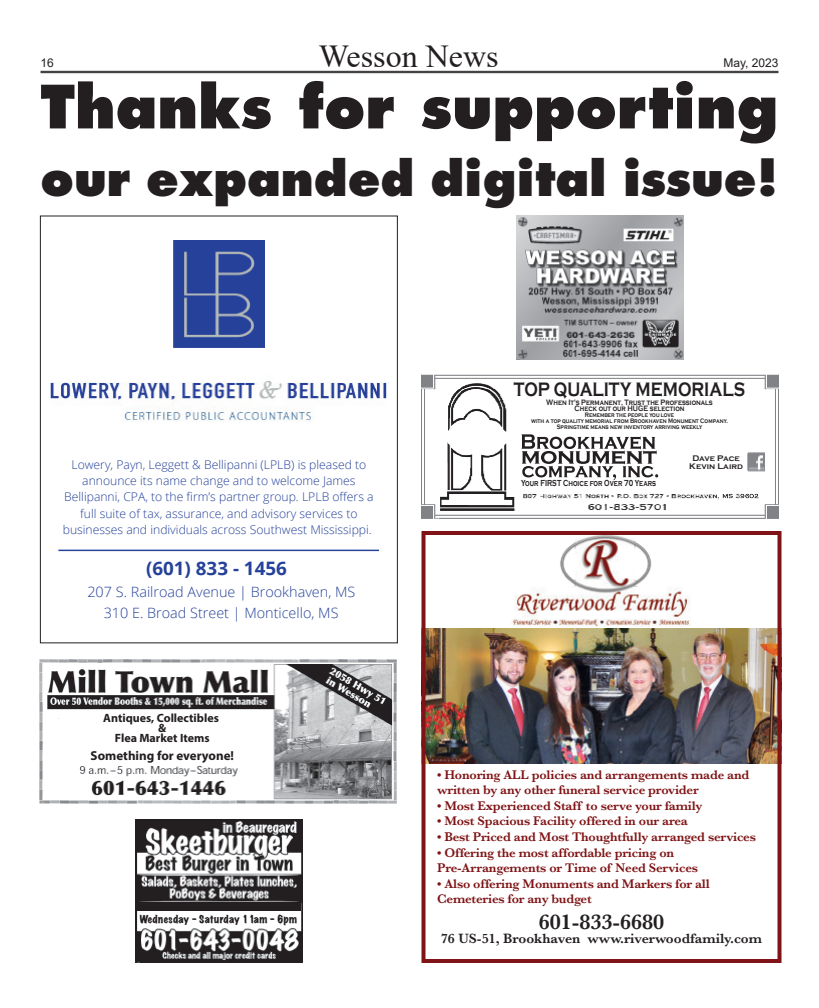
<style>
.page{position:relative;width:819px;height:1008px;background:#fff}
.page>*{position:absolute;margin:0;border:0;box-sizing:border-box;transform-origin:0 0}
.t1{font:800 58px "Futura";color:#231f20}
.t2{font:800 47px "Futura";color:#231f20}
.t3{font:32px "Times New Roman";color:#231f20}
.t4{font:600 22.1px "Baskerville";color:#231f20}
.t5{font:700 20px "Copperplate Gothic";color:#231f20;scale:.79 1}
.t6{font:700 18.6px "Open Sans";color:#254199}
.t7{font:300 14.2px/20.9px "Open Sans";color:#254199;text-align:center}
.t8{font:600 14px "Baskerville";color:#231f20}
.t9{font:600 13px/15.6px "Baskerville";letter-spacing:-.015em;color:#7f1315}
.t10{font:700 13px "Myriad Pro";color:#231f20}
.t11{font:300 12px/16.4px "Open Sans";color:#254199;text-align:center}
.t12{font:700 12px/10px "Myriad Pro";color:#231f20;text-align:center}
.t13{font:12px "Arial";color:#231f20}
.t14{font:expanded 10px "Marker Felt";letter-spacing:.025em;color:#231f20}
.t15{font:700 9px "Copperplate Gothic";color:#231f20;scale:.71 1}
.t16{font:700 8.3px/8.3px "Copperplate Gothic";color:#231f20;text-align:center}
.t17{font:700 8px/6px "Copperplate Gothic";color:#231f20;text-align:center;scale:.79 1}
.t18{font:700 6.6px/6px "Copperplate Gothic";color:#231f20;text-align:center;scale:.79 1}
</style>
<div class="page">
<hr style="left:40px;top:71px;width:738px;height:1px;background:#231f20">
<hr style="left:40px;top:72px;width:738px;height:1px;background:#231f20">
<img style="left:51px;top:381px;width:336px;height:41px">
<img style="left:173px;top:241px;width:91px;height:106px">
<hr style="left:58px;top:550px;width:321px;height:1px;background:#254199">
<div style="left:40px;top:216px;width:358px;height:427px;border:1px solid #231f20"></div>
<img style="left:40px;top:659px;width:357px;height:144px">
<div style="left:92px;top:751px;width:126px;height:10px;background:#fff"></div>
<div style="left:59px;top:710px;width:200px;height:44px;background:#fff"></div>
<img style="left:517px;top:216px;width:166px;height:144px">
<img style="left:136px;top:819px;width:166px;height:144px">
<div style="left:148px;top:903px;width:143px;height:25px;background:#fff"></div>
<div style="left:136px;top:902px;width:165px;height:9px;background:#231f20"></div>
<img style="left:422px;top:374px;width:356px;height:144px">
<img style="left:746px;top:451px;width:20px;height:20px">
<svg style="left:521px;top:434px;width:137px;height:46px"></svg>
<img style="left:422px;top:531px;width:360px;height:432px">
<p class="t13" style="left:40px;top:55px;width:15px">16</p>
<h3 class="t3" style="left:319px;top:34px;width:181px">Wesson News</h3>
<p class="t13" style="left:723px;top:55px;width:57px">May, 2023</p>
<h1 class="t1" style="left:40px;top:71px;width:740px">Thanks for supporting</h1>
<h2 class="t2" style="left:40px;top:150px;width:739px">our expanded digital issue!</h2>
<p class="t11" style="left:63px;top:456px;width:312px">Lowery, Payn, Leggett &amp; Bellipanni (LPLB) is pleased to announce its name change and to welcome James Bellipanni, CPA, to the firm’s partner group. LPLB offers a full suite of tax, assurance, and advisory services to businesses and individuals across Southwest Mississippi.</p>
<h3 class="t6" style="left:146px;top:555px;width:142px">(601) 833 - 1456</h3>
<p class="t7" style="left:87px;top:581px;width:270px">207 S. Railroad Avenue | Brookhaven, MS<br>310 E. Broad Street | Monticello, MS</p>
<p class="t12" style="left:103px;top:712px;width:117px">Antiques, Collectibles &amp;<br>Flea Market Items</p>
<p class="t10" style="left:91px;top:747px;width:145px">Something for everyone!</p>
<p class="t14" style="left:140px;top:914px;width:159px">Wednesday - Saturday 11am - 6pm</p>
<h3 class="t5" style="left:514px;top:378px;width:294px">TOP QUALITY MEMORIALS</h3>
<p class="t17" style="left:546px;top:400px;width:212px">When It's Permanent, Trust the Professionals<br>Check out our HUGE selection</p>
<p class="t18" style="left:531px;top:412px;width:251px">Remember the people you love<br>with a top quality memorial from Brookhaven Monument Company.<br>Springtime means new inventory arriving weekly</p>
<p class="t15" style="left:521px;top:478px;width:192px">Your FIRST Choice for Over 70 Years</p>
<p class="t16" style="left:689px;top:454px;width:55px">Dave Pace<br>Kevin Laird</p>
<p class="t9" style="left:437px;top:766px;width:314px">• Honoring ALL policies and arrangements made and written by any other funeral service provider</p>
<p class="t9" style="left:437px;top:798px;width:267px">• Most Experienced Staff to serve your family</p>
<p class="t9" style="left:437px;top:813px;width:252px">• Most Spacious Facility offered in our area</p>
<p class="t9" style="left:437px;top:829px;width:320px">• Best Priced and Most Thoughtfully arranged services</p>
<p class="t9" style="left:437px;top:844px;width:262px">• Offering the most affordable pricing on<br>Pre-Arrangements or Time of Need Services</p>
<p class="t9" style="left:437px;top:876px;width:274px">• Also offering Monuments and Markers for all<br>Cemeteries for any budget</p>
<h3 class="t4" style="left:539px;top:906px;width:127px">601-833-6680</h3>
<p class="t8" style="left:441px;top:929px;width:323px">76 US-51, Brookhaven www.riverwoodfamily.com</p>
</div>
